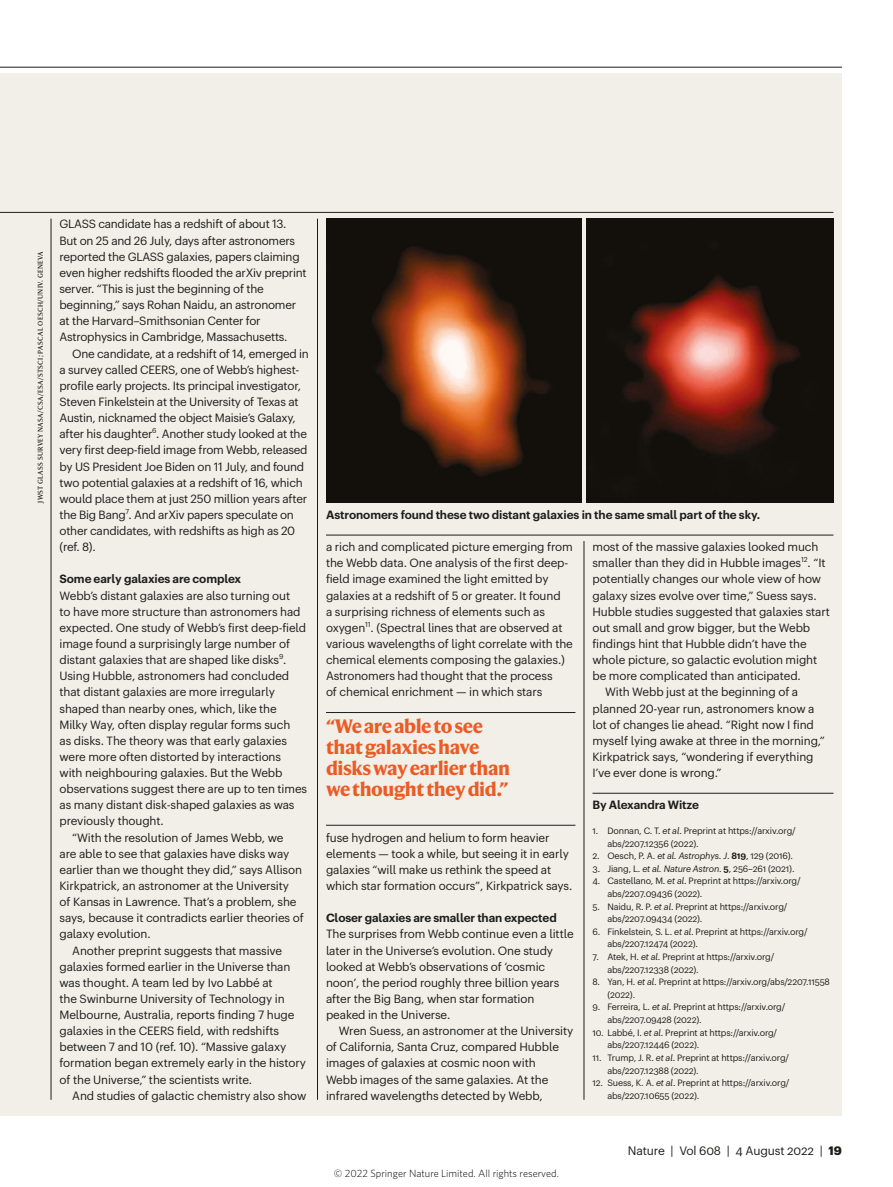
<style>
.page{position:relative;width:893px;height:1187px;background:#fff}
.page>*{position:absolute;margin:0;border:0;box-sizing:border-box;transform-origin:0 0}
.t1{font:700 18.75px/21px "Harding Text";letter-spacing:-.025em;color:#eb5b25}
.t2{font:12px "Graphik Naturel";letter-spacing:-.01em;color:#1d1d1b}
.t3{font:11.7px/16px "Graphik Naturel";letter-spacing:-.01em;color:#1d1d1b}
.t4{font:600 11.7px "Graphik Naturel";letter-spacing:-.01em;color:#1d1d1b}
.t5{font:300 10.5px "Whitney";color:#000}
.t6{font:9px/12.6px "Graphik Naturel";letter-spacing:-.015em;color:#1d1d1b}
.t7{font:6.75px "Harding Text";letter-spacing:.05em;color:#1d1d1b}
.s1{font-style:italic}
.s2{font-weight:600}
.s3{font-weight:700}
</style>
<div class="page">
<div style="left:0;top:73px;width:842px;height:1042px;background:#f1efe7"></div>
<hr style="left:0;top:212px;width:833px;height:1px;background:#1d1d1b">
<img style="left:326px;top:218px;width:256px;height:285px">
<img style="left:586px;top:218px;width:247px;height:285px">
<hr style="left:326px;top:535px;width:507px;height:1px;background:#1d1d1b">
<hr style="left:592px;top:793px;width:241px;height:1px;background:#1d1d1b">
<hr style="left:326px;top:824px;width:249px;height:1px;background:#1d1d1b">
<hr style="left:326px;top:712px;width:249px;height:1px;background:#1d1d1b">
<hr style="left:0;top:67px;width:842px;height:1px;background:#1d1d1b">
<hr style="left:317px;top:218px;width:1px;height:881px;background:#1d1d1b">
<hr style="left:584px;top:541px;width:1px;height:558px;background:#1d1d1b">
<hr style="left:51px;top:218px;width:1px;height:881px;background:#1d1d1b">
<p class="t7" style="left:36px;top:503px;width:253px;rotate:-90deg">JWST GLASS SURVEY NASA/CSA/ESA/STSCI; PASCAL OESCH/UNIV. GENEVA</p>
<p class="t3" style="left:60px;top:215px;width:249px">GLASS candidate has a redshift of about 13.<br>But on 25 and 26 July, days after astronomers reported the GLASS galaxies, papers claiming even higher redshifts flooded the arXiv preprint server. “This is just the beginning of the beginning,” says Rohan Naidu, an astronomer at the Harvard–Smithsonian Center for Astrophysics in Cambridge, Massachusetts.</p>
<p class="t3" style="left:60px;top:344px;width:251px;text-indent:13px">One candidate, at a redshift of 14, emerged in a survey called CEERS, one of Webb’s highest&shy;profile early projects. Its principal investigator, Steven Finkelstein at the University of Texas at Austin, nicknamed the object Maisie’s Galaxy, after his daughter<sup>6</sup>. Another study looked at the very first deep-field image from Webb, released by US President Joe Biden on 11 July, and found two potential galaxies at a redshift of 16, which would place them at just 250 million years after the Big Bang<sup>7</sup>. And arXiv papers speculate on other candidates, with redshifts as high as 20 (ref. 8).</p>
<p class="t4" style="left:60px;top:570px;width:183px">Some early galaxies are complex</p>
<p class="t3" style="left:60px;top:586px;width:232px">Webb’s distant galaxies are also turning out</p>
<p class="t3" style="left:60px;top:602px;width:243px">to have more structure than astronomers had</p>
<p class="t3" style="left:60px;top:618px;width:248px">expected. One study of Webb’s first deep-field</p>
<p class="t3" style="left:60px;top:635px;width:232px">image found a surprisingly large number of</p>
<p class="t3" style="left:60px;top:651px;width:228px">distant galaxies that are shaped like disks<sup>9</sup>.</p>
<p class="t3" style="left:60px;top:667px;width:231px">Using Hubble, astronomers had concluded</p>
<p class="t3" style="left:60px;top:683px;width:217px">that distant galaxies are more irregularly</p>
<p class="t3" style="left:60px;top:699px;width:219px">shaped than nearby ones, which, like the</p>
<p class="t3" style="left:60px;top:715px;width:232px">Milky Way, often display regular forms such</p>
<p class="t3" style="left:60px;top:731px;width:229px">as disks. The theory was that early galaxies</p>
<p class="t3" style="left:60px;top:747px;width:223px">were more often distorted by interactions</p>
<p class="t3" style="left:60px;top:764px;width:224px">with neighbouring galaxies. But the Webb</p>
<p class="t3" style="left:60px;top:780px;width:249px">observations suggest there are up to ten times</p>
<p class="t3" style="left:60px;top:796px;width:237px">as many distant disk-shaped galaxies as was</p>
<p class="t3" style="left:60px;top:812px;width:106px">previously thought.</p>
<p class="t3" style="left:72px;top:828px;width:213px">“With the resolution of James Webb, we</p>
<p class="t3" style="left:60px;top:844px;width:231px">are able to see that galaxies have disks way</p>
<p class="t3" style="left:60px;top:860px;width:244px">earlier than we thought they did,” says Allison</p>
<p class="t3" style="left:60px;top:876px;width:231px">Kirkpatrick, an astronomer at the University</p>
<p class="t3" style="left:60px;top:893px;width:238px">of Kansas in Lawrence. That’s a problem, she</p>
<p class="t3" style="left:60px;top:909px;width:246px">says, because it contradicts earlier theories of</p>
<p class="t3" style="left:60px;top:925px;width:93px">galaxy evolution.</p>
<p class="t3" style="left:72px;top:941px;width:211px">Another preprint suggests that massive</p>
<p class="t3" style="left:60px;top:957px;width:232px">galaxies formed earlier in the Universe than</p>
<p class="t3" style="left:60px;top:973px;width:215px">was thought. A team led by Ivo Labbé at</p>
<p class="t3" style="left:60px;top:989px;width:227px">the Swinburne University of Technology in</p>
<p class="t3" style="left:60px;top:1005px;width:236px">Melbourne, Australia, reports finding 7 huge</p>
<p class="t3" style="left:60px;top:1022px;width:221px">galaxies in the CEERS field, with redshifts</p>
<p class="t3" style="left:60px;top:1038px;width:228px">between 7 and 10 (ref. 10). “Massive galaxy</p>
<p class="t3" style="left:60px;top:1054px;width:248px">formation began extremely early in the history</p>
<p class="t3" style="left:60px;top:1070px;width:194px">of the Universe,” the scientists write.</p>
<p class="t3" style="left:72px;top:1086px;width:236px">And studies of galactic chemistry also show</p>
<p class="t4" style="left:326px;top:505px;width:436px">Astronomers found these two distant galaxies in the same small part of the sky.</p>
<p class="t3" style="left:326px;top:538px;width:248px">a rich and complicated picture emerging from the Webb data. One analysis of the first deep&shy;field image examined the light emitted by galaxies at a redshift of 5 or greater. It found<br>a surprising richness of elements such as oxygen<sup>11</sup>. (Spectral lines that are observed at various wavelengths of light correlate with the chemical elements composing the galaxies.)<br>Astronomers had thought that the process<br>of chemical enrichment — in which stars</p>
<h1 class="t1" style="left:326px;top:716px;width:186px">“We are able to see that galaxies have disks way earlier than we thought they did.”</h1>
<p class="t3" style="left:326px;top:828px;width:248px">fuse hydrogen and helium to form heavier elements — took a while, but seeing it in early galaxies “will make us rethink the speed at which star formation occurs”, Kirkpatrick says.</p>
<p class="t4" style="left:326px;top:909px;width:232px">Closer galaxies are smaller than expected</p>
<p class="t3" style="left:326px;top:925px;width:249px">The surprises from Webb continue even a little later in the Universe’s evolution. One study looked at Webb’s observations of ‘cosmic noon’, the period roughly three billion years after the Big Bang, when star formation peaked in the Universe.</p>
<p class="t3" style="left:326px;top:1022px;width:249px;text-indent:13px">Wren Suess, an astronomer at the University of California, Santa Cruz, compared Hubble images of galaxies at cosmic noon with<br>Webb images of the same galaxies. At the infrared wavelengths detected by Webb,</p>
<p class="t5" style="left:334px;top:1166px;width:226px">© 2022 Springer Nature Limited. All rights reserved.</p>
<p class="t3" style="left:592px;top:538px;width:227px">most of the massive galaxies looked much</p>
<p class="t3" style="left:592px;top:554px;width:235px">smaller than they did in Hubble images<sup>12</sup>. “It</p>
<p class="t3" style="left:592px;top:570px;width:230px">potentially changes our whole view of how</p>
<p class="t3" style="left:592px;top:586px;width:226px">galaxy sizes evolve over time,” Suess says.</p>
<p class="t3" style="left:592px;top:602px;width:239px">Hubble studies suggested that galaxies start</p>
<p class="t3" style="left:592px;top:618px;width:219px">out small and grow bigger, but the Webb</p>
<p class="t3" style="left:592px;top:635px;width:216px">findings hint that Hubble didn’t have the</p>
<p class="t3" style="left:592px;top:651px;width:226px">whole picture, so galactic evolution might</p>
<p class="t3" style="left:592px;top:667px;width:210px">be more complicated than anticipated.</p>
<p class="t3" style="left:605px;top:683px;width:195px">With Webb just at the beginning of a</p>
<p class="t3" style="left:592px;top:699px;width:223px">planned 20-year run, astronomers know a</p>
<p class="t3" style="left:592px;top:715px;width:223px">lot of changes lie ahead. “Right now I find</p>
<p class="t3" style="left:592px;top:731px;width:234px">myself lying awake at three in the morning,”</p>
<p class="t3" style="left:592px;top:747px;width:223px">Kirkpatrick says, “wondering if everything</p>
<p class="t3" style="left:592px;top:764px;width:131px">I’ve ever done is wrong.”</p>
<p class="t4" style="left:592px;top:796px;width:108px">By Alexandra Witze</p>
<p class="t6" style="left:607px;top:823px;width:190px;text-indent:-15px">1. Donnan, C. T. <span class="s1">et al</span>. Preprint at https://arxiv.org/ abs/2207.12356 (2022).</p>
<p class="t6" style="left:592px;top:849px;width:202px">2. Oesch, P. A. <span class="s1">et al. Astrophys. J</span>. <span class="s2">819</span>, 129 (2016).</p>
<p class="t6" style="left:592px;top:861px;width:204px">3. Jiang, L. <span class="s1">et al. Nature Astron</span>. <span class="s2">5</span>, 256–261 (2021).</p>
<p class="t6" style="left:607px;top:874px;width:195px;text-indent:-15px">4. Castellano, M. <span class="s1">et al</span>. Preprint at https://arxiv.org/ abs/2207.09436 (2022).</p>
<p class="t6" style="left:607px;top:899px;width:182px;text-indent:-15px">5. Naidu, R. P. <span class="s1">et al</span>. Preprint at https://arxiv.org/ abs/2207.09434 (2022).</p>
<p class="t6" style="left:607px;top:924px;width:202px;text-indent:-15px">6. Finkelstein, S. L. <span class="s1">et al</span>. Preprint at https://arxiv.org/ abs/2207.12474 (2022).</p>
<p class="t6" style="left:607px;top:949px;width:168px;text-indent:-15px">7. Atek, H. <span class="s1">et al</span>. Preprint at https://arxiv.org/ abs/2207.12338 (2022).</p>
<p class="t6" style="left:607px;top:975px;width:224px;text-indent:-15px">8. Yan, H. <span class="s1">et al</span>. Preprint at https://arxiv.org/abs/2207.11558 (2022).</p>
<p class="t6" style="left:607px;top:1000px;width:179px;text-indent:-15px">9. Ferreira, L. <span class="s1">et al</span>. Preprint at https://arxiv.org/ abs/2207.09428 (2022).</p>
<p class="t6" style="left:607px;top:1025px;width:171px;text-indent:-15px">10. Labbé, I. <span class="s1">et al</span>. Preprint at https://arxiv.org/ abs/2207.12446 (2022).</p>
<p class="t6" style="left:607px;top:1050px;width:183px;text-indent:-15px">11. Trump, J. R. <span class="s1">et al</span>. Preprint at https://arxiv.org/ abs/2207.12388 (2022).</p>
<p class="t6" style="left:607px;top:1075px;width:184px;text-indent:-15px">12. Suess, K. A. <span class="s1">et al</span>. Preprint at https://arxiv.org/ abs/2207.10655 (2022).</p>
<p class="t2" style="left:628px;top:1141px;width:216px">Nature | Vol 608 | 4 August 2022 | <span class="s3">19</span></p>
</div>
